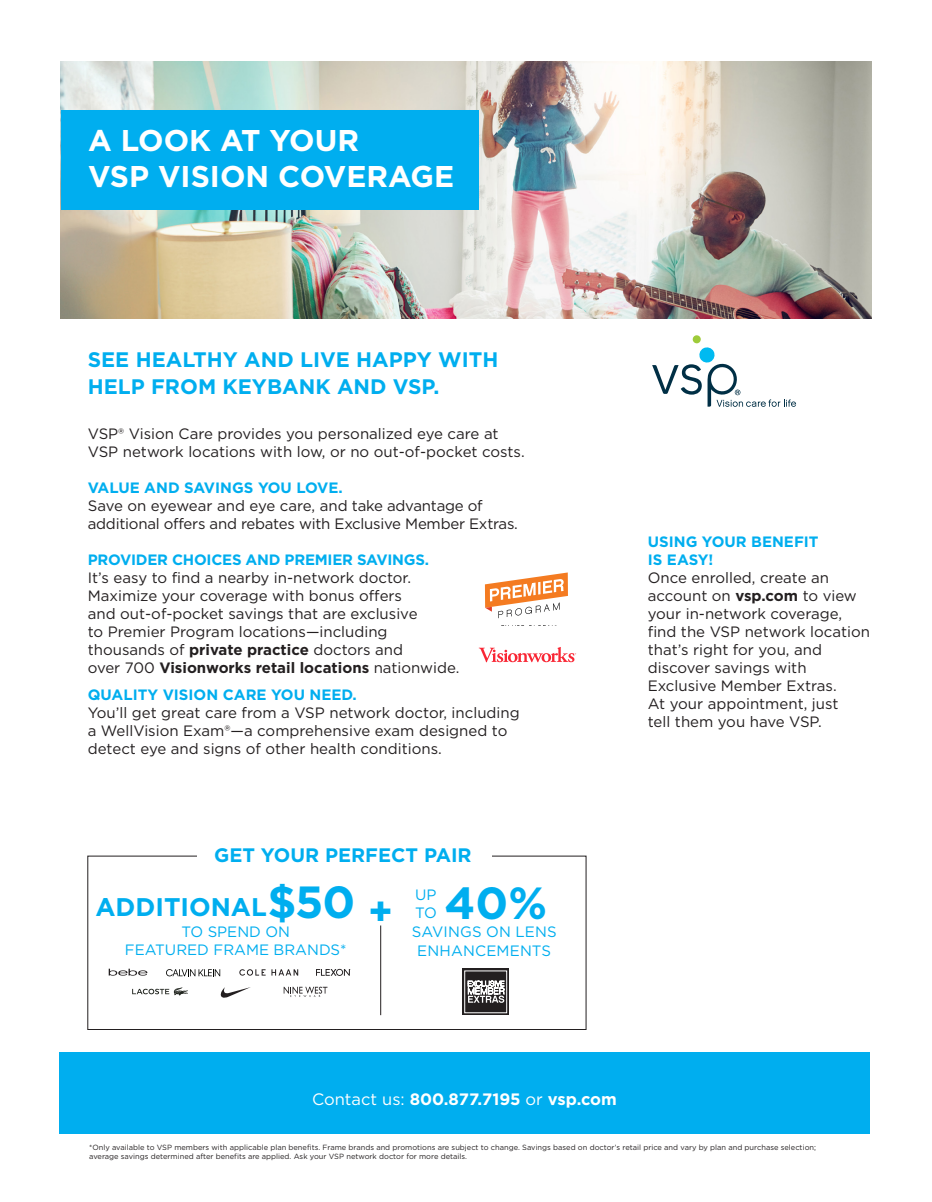
<style>
.page{position:relative;width:932px;height:1202px;background:#fff}
.page>*{position:absolute;margin:0;border:0;box-sizing:border-box;transform-origin:0 0}
.VC_Heading_1{font:700 45px "Gotham";color:#00aeef}
.t1{font:700 39px "Gotham";color:#00aeef}
.BT_VC_Heading_1{font:700 30px/36px "Gotham";color:#fff}
.t2{font:700 25.5px "Gotham";color:#00aeef}
.BT_VC_Heading_2{font:700 21px/27px "Gotham";color:#00aeef}
.BT_VC_Sidebar_Headin{font:700 19.5px "Gotham";color:#00aeef}
.BT_VC_CTA_BLUE{font:700 16.5px "Gotham";color:#fff}
.BT_VC_body{font:15px/18px "Gotham";color:#231f20}
.BT_VC_Sidebar_body{font:15px/18px "Gotham";color:#231f20}
.VC_Heading_1-2{font:15px/18px "Gotham";color:#00aeef;text-align:center}
.t3{font:7.5px/9px "Gotham";color:#231f20}
.s1{font-weight:700;color:#00aeef}
.s2{font-weight:700}
.s3{font-weight:400}
</style>
<div class="page">
<svg style="left:132px;top:987px;width:56px;height:8px"></svg>
<svg style="left:284px;top:986px;width:43px;height:11px"></svg>
<svg style="left:239px;top:969px;width:59px;height:6px"></svg>
<svg style="left:166px;top:969px;width:54px;height:7px"></svg>
<svg style="left:316px;top:968px;width:35px;height:8px"></svg>
<svg style="left:109px;top:968px;width:38px;height:7px"></svg>
<svg style="left:220px;top:987px;width:31px;height:11px"></svg>
<svg style="left:462px;top:968px;width:47px;height:47px"></svg>
<div style="left:464px;top:970px;width:43px;height:42px;border:1px solid #fff"></div>
<svg style="left:468px;top:980px;width:36px;height:22px"></svg>
<hr style="left:380px;top:925px;width:1px;height:90px;background:#231f20">
<img style="left:61px;top:62px;width:810px;height:256px">
<div style="left:61px;top:110px;width:417px;height:99px;background:#00aeef"></div>
<div style="left:59px;top:1052px;width:810px;height:81px;background:#00aeef"></div>
<svg style="left:478px;top:647px;width:98px;height:15px"></svg>
<svg style="left:485px;top:572px;width:83px;height:46px"></svg>
<div style="left:692px;top:335px;width:9px;height:8px;background:#9ecb3a;border-radius:50%"></div>
<svg style="left:652px;top:347px;width:144px;height:60px"></svg>
<p class="BT_VC_Heading_1" style="left:88px;top:122px;width:367px">A LOOK AT YOUR<br>VSP VISION COVERAGE</p>
<p class="BT_VC_Heading_2" style="left:88px;top:346px;width:412px">SEE HEALTHY AND LIVE HAPPY WITH<br>HELP FROM KEYBANK AND VSP.</p>
<p class="BT_VC_body" style="left:88px;top:424px;width:438px">VSP® Vision Care provides you personalized eye care at<br>VSP network locations with low, or no out-of-pocket costs.</p>
<p class="BT_VC_body" style="left:88px;top:478px;width:431px"><span class="s1">VALUE AND SAVINGS YOU LOVE.<br></span>Save on eyewear and eye care, and take advantage of additional offers and rebates with Exclusive Member Extras.</p>
<p class="BT_VC_body" style="left:88px;top:550px;width:373px"><span class="s1">PROVIDER CHOICES AND PREMIER SAVINGS.<br></span>It’s easy to find a nearby in-network doctor.<br>Maximize your coverage with bonus offers<br>and out-of-pocket savings that are exclusive<br>to Premier Program locations—including thousands of <span class="s2">private practice</span> doctors and<br>over 700 <span class="s2">Visionworks retail locations</span> nationwide.</p>
<p class="BT_VC_body" style="left:88px;top:685px;width:433px"><span class="s1">QUALITY VISION CARE YOU NEED.<br></span>You’ll get great care from a VSP network doctor, including a WellVision Exam®—a comprehensive exam designed to detect eye and signs of other health conditions.</p>
<p class="BT_VC_Sidebar_Headin" style="left:214px;top:842px;width:259px">GET YOUR PERFECT PAIR</p>
<p class="VC_Heading_1" style="left:267px;top:872px;width:90px">$50</p>
<p class="VC_Heading_1-2" style="left:125px;top:922px;width:223px">TO SPEND ON<br>FEATURED FRAME BRANDS*</p>
<p class="VC_Heading_1" style="left:444px;top:872px;width:104px">40%</p>
<p class="VC_Heading_1-2" style="left:417px;top:940px;width:135px">ENHANCEMENTS</p>
<p class="VC_Heading_1-2" style="left:415px;top:885px;width:23px">UP</p>
<p class="t2" style="left:95px;top:890px;width:173px">ADDITIONAL</p>
<p class="t1" style="left:368px;top:885px;width:26px">+</p>
<p class="VC_Heading_1-2" style="left:415px;top:903px;width:23px">TO</p>
<p class="VC_Heading_1-2" style="left:412px;top:922px;width:146px">SAVINGS ON LENS</p>
<p class="BT_VC_Sidebar_body" style="left:647px;top:532px;width:224px"><span class="s1">USING YOUR BENEFIT<br>IS EASY!<br></span>Once enrolled, create an account on <span class="s2">vsp.com</span> to view your in-network coverage, find the VSP network location that’s right for you, and discover savings with<br>Exclusive Member Extras.<br>At your appointment, just<br>tell them you have VSP.</p>
<p class="BT_VC_CTA_BLUE" style="left:312px;top:1088px;width:306px"><span class="s3">Contact us:</span> 800.877.7195 <span class="s3">or</span> vsp.com</p>
<p class="t3" style="left:89px;top:1142px;width:728px">*Only available to VSP members with applicable plan benefits. Frame brands and promotions are subject to change. Savings based on doctor’s retail price and vary by plan and purchase selection; average savings determined after benefits are applied. Ask your VSP network doctor for more details.</p>
</div>
